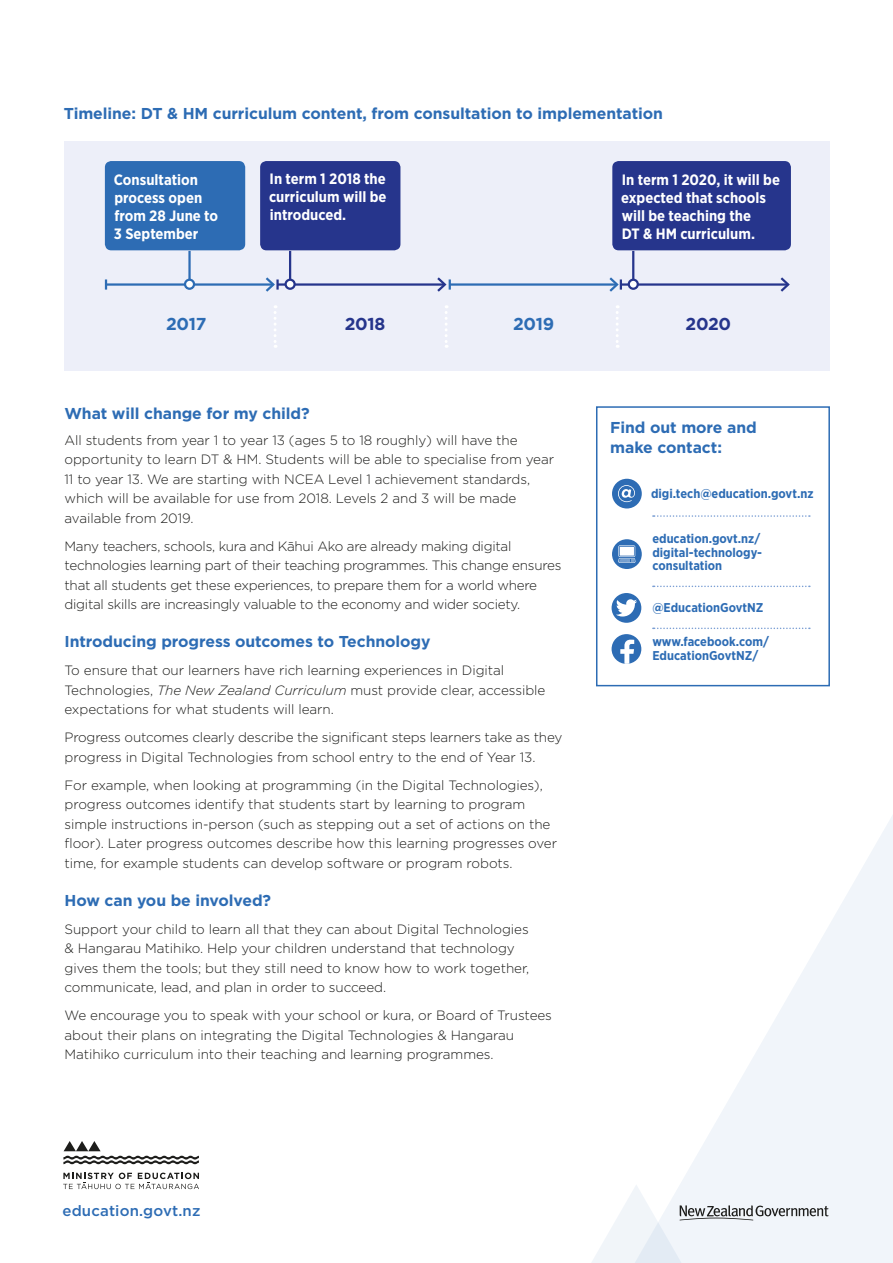
<style>
.page{position:relative;width:893px;height:1263px;background:#fff}
.page>*{position:absolute;margin:0;border:0;box-sizing:border-box;transform-origin:0 0}
.INTRO_Para{font:700 17.25px "Gotham";letter-spacing:-.02em;color:#2d6cb4}
.INTRO_Para-2{font:700 17.25px "Gotham";letter-spacing:-.02em;color:#26358c}
.H2_Header_Bold{font:700 15.75px/19.5px "Gotham";letter-spacing:-.005em;color:#2d6cb4}
.BODY_Text{font:700 15.75px "Gotham";letter-spacing:-.005em;color:#2d6cb4}
.t1{font:700 15px/18px "Gotham Narrow";color:#fff}
.BODY_Text-2{font:500 15px "Gotham";letter-spacing:.01em;color:#2d6cb4}
.BODY_Text-3{font:300 13.5px/19.5px "Gotham";letter-spacing:-.005em;color:#1d1d1b}
.Body_Text_7_5{font:700 12.75px/13.5px "Gotham Narrow";color:#2d6cb4}
.s1{font-style:italic}
</style>
<div class="page">
<svg style="left:681px;top:815px;width:212px;height:448px;fill:#f1f5fa"></svg>
<div style="left:65px;top:141px;width:765px;height:230px;background:#edeff9"></div>
<hr style="left:106px;top:283px;width:167px;height:3px;background:#2d6cb4">
<svg style="left:105px;top:279px;width:2px;height:11px"></svg>
<hr style="left:278px;top:283px;width:167px;height:3px;background:#26358c">
<svg style="left:263px;top:277px;width:16px;height:15px"></svg>
<hr style="left:450px;top:283px;width:167px;height:3px;background:#2d6cb4">
<svg style="left:435px;top:277px;width:16px;height:15px"></svg>
<hr style="left:621px;top:283px;width:167px;height:3px;background:#26358c">
<svg style="left:607px;top:277px;width:15px;height:15px"></svg>
<svg style="left:778px;top:277px;width:12px;height:15px"></svg>
<div style="left:105px;top:161px;width:140px;height:89px;background:#2d6cb4;border-radius:6px"></div>
<div style="left:185px;top:280px;width:9px;height:9px;background:#fff;border-radius:50%"></div>
<hr style="left:188px;top:251px;width:3px;height:29px;background:#2d6cb4">
<div style="left:184px;top:279px;width:11px;height:11px;border:2px solid #2d6cb4;border-radius:50%"></div>
<div style="left:629px;top:280px;width:9px;height:9px;background:#fff;border-radius:50%"></div>
<hr style="left:632px;top:251px;width:2px;height:29px;background:#26358c">
<div style="left:628px;top:279px;width:11px;height:11px;border:2px solid #26358c;border-radius:50%"></div>
<div style="left:260px;top:161px;width:140px;height:89px;background:#26358c;border-radius:6px"></div>
<svg style="left:286px;top:280px;width:8px;height:9px"></svg>
<hr style="left:289px;top:251px;width:2px;height:29px;background:#26358c">
<div style="left:284px;top:279px;width:12px;height:11px;border:2px solid #26358c;border-radius:50%"></div>
<svg style="left:274px;top:305px;width:3px;height:43px"></svg>
<svg style="left:445px;top:305px;width:3px;height:43px"></svg>
<svg style="left:616px;top:305px;width:3px;height:43px"></svg>
<svg style="left:63px;top:1172px;width:136px;height:17px"></svg>
<svg style="left:63px;top:1141px;width:136px;height:23px"></svg>
<svg style="left:592px;top:1184px;width:236px;height:79px"></svg>
<div style="left:612px;top:161px;width:179px;height:89px;background:#26358c;border-radius:6px"></div>
<div style="left:596px;top:406px;width:234px;height:280px;border:2px solid #2d6cb4"></div>
<div style="left:612px;top:539px;width:30px;height:30px;background:#2d6cb4;border-radius:50%"></div>
<svg style="left:618px;top:545px;width:17px;height:18px"></svg>
<div style="left:612px;top:634px;width:29px;height:30px;background:#2d6cb4;border-radius:50%"></div>
<svg style="left:620px;top:640px;width:14px;height:24px"></svg>
<div style="left:612px;top:593px;width:29px;height:30px;background:#2d6cb4;border-radius:50%"></div>
<svg style="left:616px;top:599px;width:21px;height:17px"></svg>
<svg style="left:653px;top:628px;width:157px;height:1px"></svg>
<svg style="left:653px;top:586px;width:157px;height:1px"></svg>
<svg style="left:653px;top:515px;width:157px;height:2px"></svg>
<div style="left:612px;top:479px;width:30px;height:29px;background:#2d6cb4;border-radius:50%"></div>
<svg style="left:618px;top:485px;width:17px;height:17px"></svg>
<p class="H2_Header_Bold" style="left:64px;top:103px;width:601px">Timeline: DT &amp; HM curriculum content, from consultation to implementation</p>
<p class="t1" style="left:114px;top:170px;width:106px">Consultation process open from 28 June to<br>3 September</p>
<p class="t1" style="left:269px;top:170px;width:119px;text-align:justify">In term 1 2018 the curriculum will be introduced.</p>
<p class="t1" style="left:621px;top:170px;width:160px">In term 1 2020, it will be expected that schools will be teaching the<br>DT &amp; HM curriculum.</p>
<p class="INTRO_Para" style="left:166px;top:313px;width:42px">2017</p>
<p class="INTRO_Para-2" style="left:345px;top:313px;width:42px">2018</p>
<p class="INTRO_Para" style="left:513px;top:313px;width:42px">2019</p>
<p class="INTRO_Para-2" style="left:686px;top:313px;width:47px">2020</p>
<p class="H2_Header_Bold" style="left:65px;top:403px;width:247px">What will change for my child?</p>
<p class="BODY_Text-3" style="left:65px;top:430px;width:491px">All students from year 1 to year 13 (ages 5 to 18 roughly) will have the opportunity to learn DT &amp; HM. Students will be able to specialise from year 11 to year 13. We are starting with NCEA Level 1 achievement standards, which will be available for use from 2018. Levels 2 and 3 will be made available from 2019.</p>
<p class="BODY_Text-3" style="left:65px;top:536px;width:498px">Many teachers, schools, kura and Kāhui Ako are already making digital technologies learning part of their teaching programmes. This change ensures that all students get these experiences, to prepare them for a world where digital skills are increasingly valuable to the economy and wider society.</p>
<p class="BODY_Text" style="left:65px;top:631px;width:368px">Introducing progress outcomes to Technology</p>
<p class="BODY_Text-3" style="left:65px;top:660px;width:482px">To ensure that our learners have rich learning experiences in Digital<br>Technologies, <span class="s1">The New Zealand Curriculum</span> must provide clear, accessible expectations for what students will learn.</p>
<p class="BODY_Text-3" style="left:65px;top:727px;width:499px">Progress outcomes clearly describe the significant steps learners take as they progress in Digital Technologies from school entry to the end of Year 13.</p>
<p class="BODY_Text-3" style="left:65px;top:775px;width:494px">For example, when looking at programming (in the Digital Technologies), progress outcomes identify that students start by learning to program simple instructions in-person (such as stepping out a set of actions on the floor). Later progress outcomes describe how this learning progresses over time, for example students can develop software or program robots.</p>
<p class="BODY_Text" style="left:65px;top:890px;width:208px">How can you be involved?</p>
<p class="BODY_Text-3" style="left:65px;top:919px;width:466px">Support your child to learn all that they can about Digital Technologies &amp; Hangarau Matihiko. Help your children understand that technology gives them the tools; but they still need to know how to work together, communicate, lead, and plan in order to succeed.</p>
<p class="BODY_Text-3" style="left:65px;top:1005px;width:489px">We encourage you to speak with your school or kura, or Board of Trustees about their plans on integrating the Digital Technologies &amp; Hangarau<br>Matihiko curriculum into their teaching and learning programmes.</p>
<p class="H2_Header_Bold" style="left:610px;top:418px;width:148px">Find out more and make contact:</p>
<p class="Body_Text_7_5" style="left:651px;top:487px;width:164px">digi.tech@education.govt.nz</p>
<p class="Body_Text_7_5" style="left:652px;top:532px;width:111px">education.govt.nz/ digital-technology&shy;consultation</p>
<p class="Body_Text_7_5" style="left:652px;top:600px;width:113px">@EducationGovtNZ</p>
<p class="Body_Text_7_5" style="left:652px;top:635px;width:118px">www.facebook.com/<br>EducationGovtNZ/</p>
<p class="BODY_Text-2" style="left:63px;top:1201px;width:139px">education.govt.nz</p>
</div>
